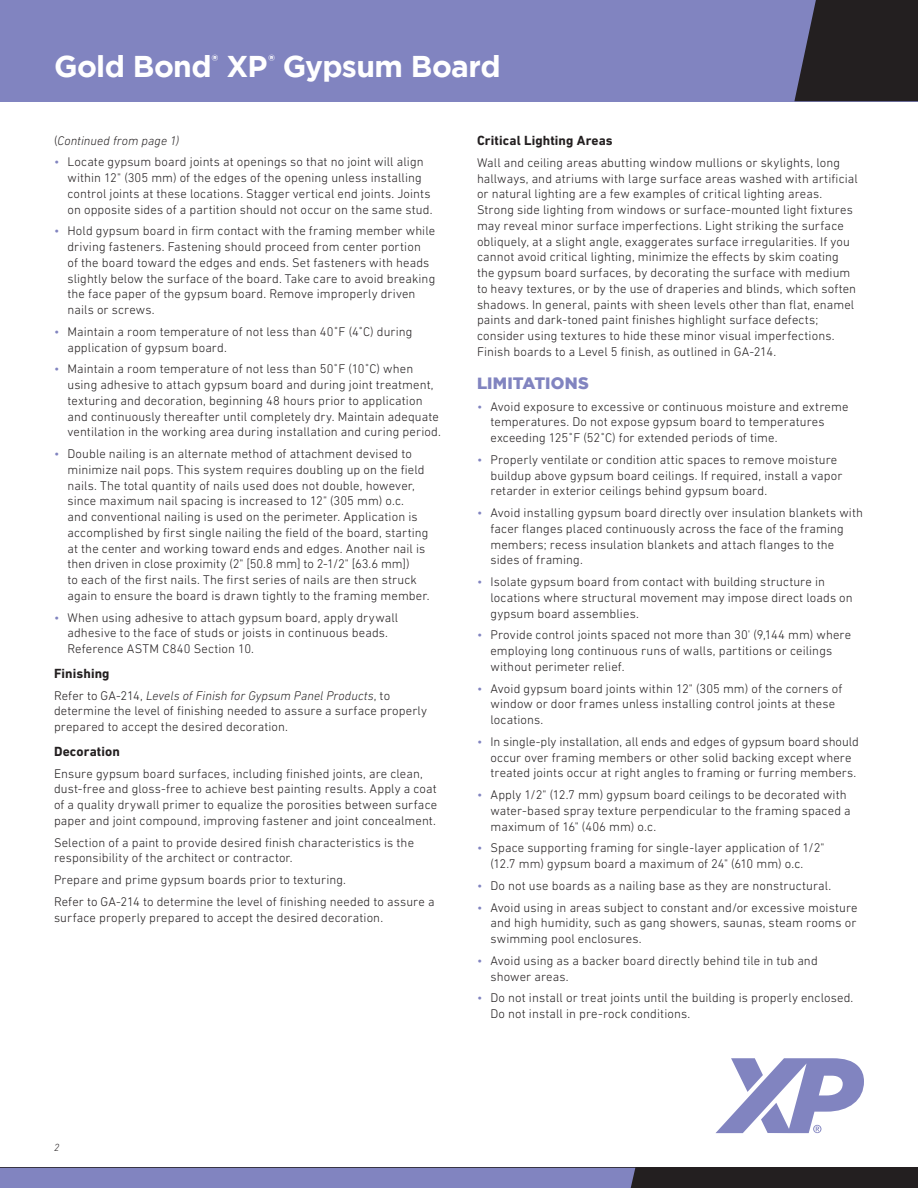
<style>
.page{position:relative;width:918px;height:1188px;background:#fff}
.page>*{position:absolute;margin:0;border:0;box-sizing:border-box;transform-origin:0 0}
.Headline_Small{font:700 30px "Gotham";letter-spacing:-.02em;color:#fff}
.Subhead{font:900 16.5px "Gotham";letter-spacing:.005em;color:#8184c0}
.Secondary_Subhead{font:700 13.5px "DIN Next LT Pro";letter-spacing:.01em;color:#231f20}
.Regular_Text{font:300 12.75px/15.8px "DIN Next LT Pro";letter-spacing:.01em;color:#231f20}
.Regular_Text-2{font:italic 300 12.75px "DIN Next LT Pro";letter-spacing:.005em;color:#231f20}
.t1{font:italic 300 10.5px "DIN Next LT Pro";color:#231f20}
.s1{font-style:normal}
.s2{color:#8184c0}
.s3{font-style:italic}
</style>
<div class="page">
<div style="left:0;top:0;width:918px;height:101px;background:#8184c0"></div>
<svg style="left:794px;top:0;width:124px;height:101px"></svg>
<div style="left:0;top:1168px;width:918px;height:20px;background:#231f20"></div>
<div style="left:0;top:1168px;width:635px;height:20px;background:#8184c0"></div>
<svg style="left:716px;top:1058px;width:148px;height:75px"></svg>
<p class="Headline_Small" style="left:54px;top:49px;width:448px">Gold Bond<sup>®</sup> XP<sup>®</sup> Gypsum Board</p>
<p class="Regular_Text-2" style="left:54px;top:133px;width:127px"><span class="s1">(</span>Continued from page 1)</p>
<p class="Regular_Text" style="left:68px;top:154px;width:367px;text-indent:-14px"><span class="s2">•</span> Locate gypsum board joints at openings so that no joint will align within 12" (305 mm) of the edges of the opening unless installing control joints at these locations. Stagger vertical end joints. Joints on opposite sides of a partition should not occur on the same stud.</p>
<p class="Regular_Text" style="left:68px;top:223px;width:369px;text-indent:-14px"><span class="s2">•</span> Hold gypsum board in firm contact with the framing member while driving fasteners. Fastening should proceed from center portion<br>of the board toward the edges and ends. Set fasteners with heads slightly below the surface of the board. Take care to avoid breaking the face paper of the gypsum board. Remove improperly driven nails or screws.</p>
<p class="Regular_Text" style="left:68px;top:323px;width:347px;text-indent:-14px"><span class="s2">•</span> Maintain a room temperature of not less than 40˚F (4˚C) during application of gypsum board.</p>
<p class="Regular_Text" style="left:68px;top:361px;width:375px;text-indent:-14px"><span class="s2">•</span> Maintain a room temperature of not less than 50˚F (10˚C) when using adhesive to attach gypsum board and during joint treatment, texturing and decoration, beginning 48 hours prior to application and continuously thereafter until completely dry. Maintain adequate ventilation in the working area during installation and curing period.</p>
<p class="Regular_Text" style="left:68px;top:446px;width:364px;text-indent:-14px"><span class="s2">•</span> Double nailing is an alternate method of attachment devised to minimize nail pops. This system requires doubling up on the field nails. The total quantity of nails used does not double, however, since maximum nail spacing is increased to 12" (305 mm) o.c.<br>and conventional nailing is used on the perimeter. Application is accomplished by first single nailing the field of the board, starting at the center and working toward ends and edges. Another nail is then driven in close proximity (2" [50.8 mm] to 2-1/2" [63.6 mm])<br>to each of the first nails. The first series of nails are then struck again to ensure the board is drawn tightly to the framing member.</p>
<p class="Regular_Text" style="left:68px;top:609px;width:332px;text-indent:-14px"><span class="s2">•</span> When using adhesive to attach gypsum board, apply drywall adhesive to the face of studs or joists in continuous beads.<br>Reference ASTM C840 Section 10.</p>
<p class="Secondary_Subhead" style="left:54px;top:665px;width:57px">Finishing</p>
<p class="Regular_Text" style="left:54px;top:687px;width:374px">Refer to GA-214, <span class="s3">Levels of Finish for Gypsum Panel Products</span>, to determine the level of finishing needed to assure a surface properly prepared to accept the desired decoration.</p>
<p class="Secondary_Subhead" style="left:54px;top:743px;width:68px">Decoration</p>
<p class="Regular_Text" style="left:54px;top:765px;width:385px">Ensure gypsum board surfaces, including finished joints, are clean, dust-free and gloss-free to achieve best painting results. Apply a coat of a quality drywall primer to equalize the porosities between surface paper and joint compound, improving fastener and joint concealment.</p>
<p class="Regular_Text" style="left:54px;top:834px;width:362px">Selection of a paint to provide desired finish characteristics is the responsibility of the architect or contractor.</p>
<p class="Regular_Text" style="left:54px;top:872px;width:294px">Prepare and prime gypsum boards prior to texturing.</p>
<p class="Regular_Text" style="left:54px;top:893px;width:382px">Refer to GA-214 to determine the level of finishing needed to assure a surface properly prepared to accept the desired decoration.</p>
<p class="Secondary_Subhead" style="left:477px;top:133px;width:137px">Critical Lighting Areas</p>
<p class="Regular_Text" style="left:477px;top:155px;width:382px">Wall and ceiling areas abutting window mullions or skylights, long hallways, and atriums with large surface areas washed with artificial or natural lighting are a few examples of critical lighting areas.<br>Strong side lighting from windows or surface-mounted light fixtures may reveal minor surface imperfections. Light striking the surface obliquely, at a slight angle, exaggerates surface irregularities. If you cannot avoid critical lighting, minimize the effects by skim coating the gypsum board surfaces, by decorating the surface with medium to heavy textures, or by the use of draperies and blinds, which soften shadows. In general, paints with sheen levels other than flat, enamel paints and dark-toned paint finishes highlight surface defects; consider using textures to hide these minor visual imperfections.<br>Finish boards to a Level 5 finish, as outlined in GA-214.</p>
<p class="Subhead" style="left:477px;top:373px;width:113px">LIMITATIONS</p>
<p class="Regular_Text" style="left:490px;top:398px;width:359px;text-indent:-14px"><span class="s2">•</span> Avoid exposure to excessive or continuous moisture and extreme temperatures. Do not expose gypsum board to temperatures exceeding 125˚F (52˚C) for extended periods of time.</p>
<p class="Regular_Text" style="left:490px;top:452px;width:353px;text-indent:-14px"><span class="s2">•</span> Properly ventilate or condition attic spaces to remove moisture buildup above gypsum board ceilings. If required, install a vapor retarder in exterior ceilings behind gypsum board.</p>
<p class="Regular_Text" style="left:490px;top:505px;width:374px;text-indent:-14px"><span class="s2">•</span> Avoid installing gypsum board directly over insulation blankets with facer flanges placed continuously across the face of the framing members; recess insulation blankets and attach flanges to the sides of framing.</p>
<p class="Regular_Text" style="left:490px;top:574px;width:364px;text-indent:-14px"><span class="s2">•</span> Isolate gypsum board from contact with building structure in locations where structural movement may impose direct loads on gypsum board assemblies.</p>
<p class="Regular_Text" style="left:490px;top:627px;width:362px;text-indent:-14px"><span class="s2">•</span> Provide control joints spaced not more than 30' (9,144 mm) where employing long continuous runs of walls, partitions or ceilings without perimeter relief.</p>
<p class="Regular_Text" style="left:490px;top:680px;width:353px;text-indent:-14px"><span class="s2">•</span> Avoid gypsum board joints within 12" (305 mm) of the corners of window or door frames unless installing control joints at these locations.</p>
<p class="Regular_Text" style="left:490px;top:734px;width:370px;text-indent:-14px"><span class="s2">•</span> In single-ply installation, all ends and edges of gypsum board should occur over framing members or other solid backing except where treated joints occur at right angles to framing or furring members.</p>
<p class="Regular_Text" style="left:490px;top:787px;width:362px;text-indent:-14px"><span class="s2">•</span> Apply 1/2" (12.7 mm) gypsum board ceilings to be decorated with water-based spray texture perpendicular to the framing spaced a maximum of 16" (406 mm) o.c.</p>
<p class="Regular_Text" style="left:490px;top:840px;width:336px;text-indent:-14px"><span class="s2">•</span> Space supporting framing for single-layer application of 1/2" (12.7 mm) gypsum board a maximum of 24" (610 mm) o.c.</p>
<p class="Regular_Text" style="left:477px;top:878px;width:356px"><span class="s2">•</span> Do not use boards as a nailing base as they are nonstructural.</p>
<p class="Regular_Text" style="left:490px;top:899px;width:369px;text-align:justify;text-indent:-14px"><span class="s2">•</span> Avoid using in areas subject to constant and/or excessive moisture and high humidity, such as gang showers, saunas, steam rooms or swimming pool enclosures.</p>
<p class="Regular_Text" style="left:490px;top:953px;width:329px;text-indent:-14px"><span class="s2">•</span> Avoid using as a backer board directly behind tile in tub and shower areas.</p>
<p class="Regular_Text" style="left:490px;top:990px;width:364px;text-indent:-14px"><span class="s2">•</span> Do not install or treat joints until the building is properly enclosed.<br>Do not install in pre-rock conditions.</p>
<p class="t1" style="left:54px;top:1141px;width:7px">2</p>
</div>
